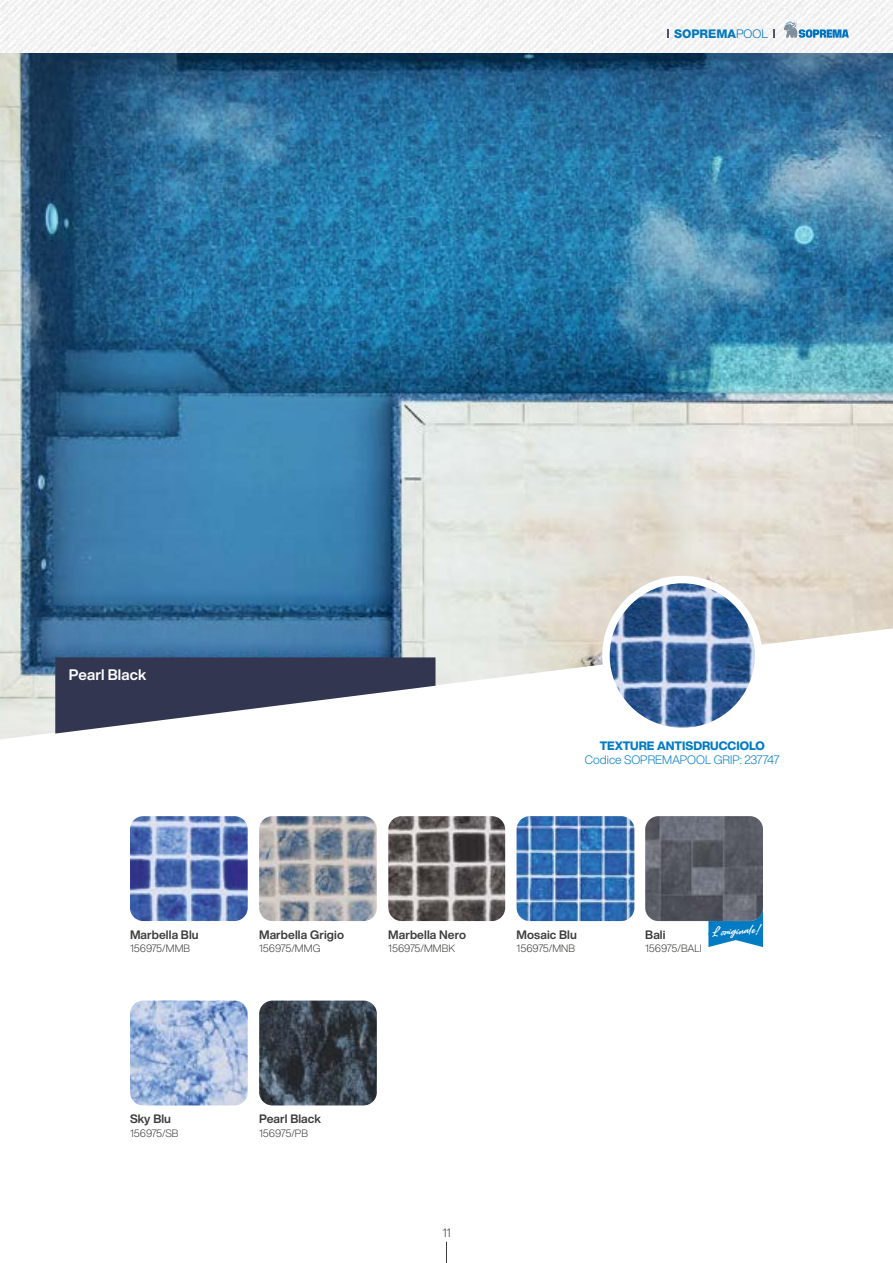
<style>
.page{position:relative;width:893px;height:1263px;background:#fff}
.page>*{position:absolute;margin:0;border:0;box-sizing:border-box;transform-origin:0 0}
.t1{font:700 15px "Helvetica Now Display";letter-spacing:.01em;color:#fff}
.t2{font:700 12px "Helvetica Now Display";letter-spacing:.01em;color:#3c3c3b}
.t3{font:300 12px "Helvetica Now Display";color:#007bc4}
.t4{font:800 12px "Helvetica Now Display";color:#007bc4}
.t5{font:800 12px "Helvetica Neue LT Pro";color:#0578bd}
.t6{font:300 12px "Helvetica Now Display";color:#3c3c3b}
.t7{font:300 10.5px "Helvetica Now Display";letter-spacing:.005em;color:#3c3c3b}
.t8{font:10.5px "Amertha PERSONALUSEONLY";color:#fff}
.s1{font-weight:300}
</style>
<div class="page">
<svg style="left:446px;top:1242px;width:1px;height:21px"></svg>
<svg style="left:708px;top:936px;width:55px;height:11px"></svg>
<div style="left:708px;top:902px;width:55px;height:38px;background:#007bc4;border-radius:7px"></div>
<img style="left:0;top:53px;width:893px;height:686px">
<img style="left:517px;top:816px;width:117px;height:105px">
<img style="left:259px;top:816px;width:118px;height:105px">
<img style="left:259px;top:1000px;width:118px;height:105px">
<img style="left:130px;top:816px;width:118px;height:105px">
<img style="left:130px;top:1000px;width:118px;height:105px">
<img style="left:388px;top:816px;width:117px;height:105px">
<img style="left:606px;top:579px;width:152px;height:152px;border-radius:76px">
<div style="left:602px;top:576px;width:160px;height:159px;border:8px solid #fff;border-radius:50%"></div>
<img style="left:645px;top:816px;width:118px;height:105px">
<svg style="left:55px;top:657px;width:380px;height:76px"></svg>
<img style="left:0;top:0;width:893px;height:53px">
<svg style="left:784px;top:22px;width:65px;height:16px"></svg>
<p class="t5" style="left:674px;top:26px;width:95px">SOPREMA<span class="s1">POOL</span></p>
<h1 class="t1" style="left:69px;top:665px;width:79px">Pearl Black</h1>
<p class="t4" style="left:600px;top:737px;width:167px">TEXTURE ANTISDRUCCIOLO</p>
<p class="t3" style="left:585px;top:752px;width:196px">Codice SOPREMAPOOL GRIP: 237747</p>
<p class="t2" style="left:130px;top:926px;width:70px">Marbella Blu</p>
<p class="t7" style="left:130px;top:941px;width:62px">156975/MMB</p>
<p class="t2" style="left:259px;top:926px;width:86px">Marbella Grigio</p>
<p class="t8" style="left:711px;top:923px;width:53px;rotate:-3deg">L'originale!</p>
<p class="t7" style="left:259px;top:941px;width:63px">156975/MMG</p>
<p class="t2" style="left:388px;top:926px;width:79px">Marbella Nero</p>
<p class="t7" style="left:388px;top:941px;width:68px">156975/MMBK</p>
<p class="t2" style="left:517px;top:926px;width:62px">Mosaic Blu</p>
<p class="t7" style="left:517px;top:941px;width:60px">156975/MNB</p>
<p class="t2" style="left:645px;top:926px;width:22px">Bali</p>
<p class="t7" style="left:645px;top:941px;width:58px">156975/BALI</p>
<p class="t2" style="left:130px;top:1110px;width:43px">Sky Blu</p>
<p class="t7" style="left:130px;top:1126px;width:50px">156975/SB</p>
<p class="t2" style="left:259px;top:1110px;width:63px">Pearl Black</p>
<p class="t7" style="left:259px;top:1126px;width:50px">156975/PB</p>
<p class="t6" style="left:442px;top:1225px;width:10px">11</p>
</div>
